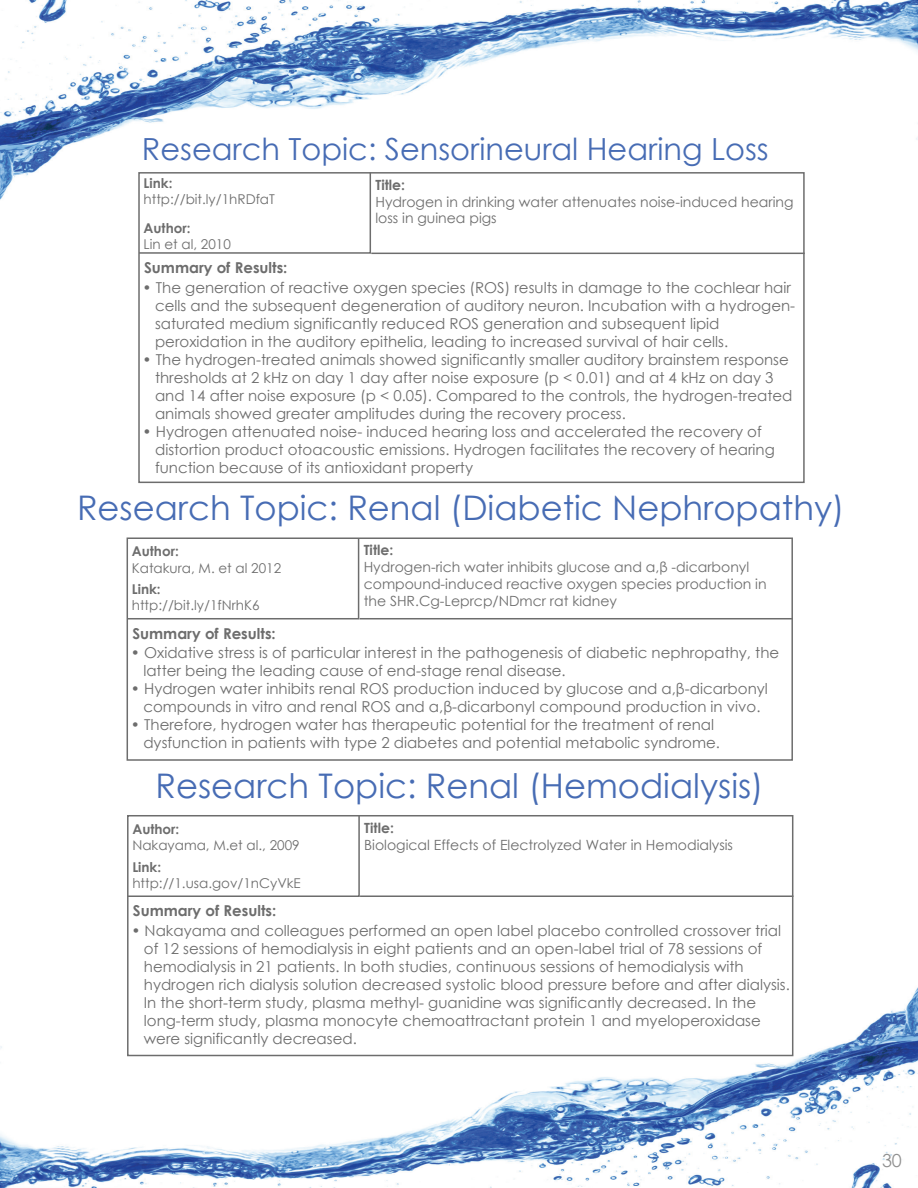
<style>
.page{position:relative;width:918px;height:1188px;background:#fff}
.page>*{position:absolute;margin:0;border:0;box-sizing:border-box;transform-origin:0 0}
.t1{font:33.9px "Century Gothic";color:#476cb4}
.t2{font:30.45px "Century Gothic";color:#476cb4}
.t3{font:18px "Century Gothic";color:#8f8f8f}
.t4{font:15px/18px "Century Gothic";color:#6d6d6d}
.t5{font:700 15px "Century Gothic";color:#6d6d6d}
.t6{font:14.1px/16.8px "Century Gothic";color:#6d6d6d}
.t7{font:13.5px/16.2px "Century Gothic";color:#6d6d6d}
.s1{font-weight:700}
</style>
<div class="page">
<img style="left:0;top:1px;width:918px;height:199px">
<hr style="left:0;top:0;width:918px;height:1px;background:#5d5d5d">
<img style="left:0;top:987px;width:918px;height:201px">
<div style="left:159px;top:1111px;width:263px;height:14px;background:#fff"></div>
<svg style="left:126px;top:537px;width:667px;height:224px"></svg>
<svg style="left:126px;top:537px;width:234px;height:83px"></svg>
<hr style="left:360px;top:618px;width:433px;height:1px;background:#6d6d6d">
<svg style="left:126px;top:815px;width:668px;height:242px"></svg>
<svg style="left:126px;top:815px;width:235px;height:83px"></svg>
<hr style="left:360px;top:895px;width:433px;height:2px;background:#6d6d6d">
<svg style="left:138px;top:171px;width:667px;height:313px"></svg>
<svg style="left:138px;top:171px;width:234px;height:83px"></svg>
<hr style="left:371px;top:253px;width:434px;height:1px;background:#6d6d6d">
<p class="t2" style="left:142px;top:128px;width:628px">Research Topic: Sensorineural Hearing Loss</p>
<p class="t6" style="left:375px;top:176px;width:420px"><span class="s1">Title:<br></span>Hydrogen in drinking water attenuates noise-induced hearing loss in guinea pigs</p>
<p class="t7" style="left:144px;top:219px;width:89px"><span class="s1">Author:<br></span>Lin et al, 2010</p>
<p class="t5" style="left:144px;top:256px;width:145px">Summary of Results:</p>
<p class="t7" style="left:144px;top:175px;width:133px"><span class="s1">Link: </span>http://bit.ly/1hRDfaT</p>
<p class="t4" style="left:155px;top:278px;width:642px;text-indent:-12px">• The generation of reactive oxygen species (ROS) results in damage to the cochlear hair cells and the subsequent degeneration of auditory neuron. Incubation with a hydrogen&shy;saturated medium significantly reduced ROS generation and subsequent lipid peroxidation in the auditory epithelia, leading to increased survival of hair cells.</p>
<p class="t4" style="left:155px;top:350px;width:639px;text-indent:-12px">• The hydrogen-treated animals showed significantly smaller auditory brainstem response thresholds at 2 kHz on day 1 day after noise exposure (p &lt; 0.01) and at 4 kHz on day 3 and 14 after noise exposure (p &lt; 0.05). Compared to the controls, the hydrogen-treated animals showed greater amplitudes during the recovery process.</p>
<p class="t4" style="left:155px;top:422px;width:621px;text-indent:-12px">• Hydrogen attenuated noise- induced hearing loss and accelerated the recovery of distortion product otoacoustic emissions. Hydrogen facilitates the recovery of hearing function because of its antioxidant property</p>
<p class="t1" style="left:77px;top:484px;width:769px">Research Topic: Renal (Diabetic Nephropathy)</p>
<p class="t6" style="left:364px;top:541px;width:404px"><span class="s1">Title:<br></span>Hydrogen-rich water inhibits glucose and α,β -dicarbonyl compound-induced reactive oxygen species production in the SHR.Cg-Leprcp/NDmcr rat kidney</p>
<p class="t7" style="left:132px;top:543px;width:151px"><span class="s1">Author:<br></span>Katakura, M. et al 2012</p>
<p class="t7" style="left:132px;top:581px;width:129px"><span class="s1">Link: </span>http://bit.ly/1fNrhK6</p>
<p class="t4" style="left:143px;top:644px;width:637px;text-indent:-12px">• Oxidative stress is of particular interest in the pathogenesis of diabetic nephropathy, the latter being the leading cause of end-stage renal disease.</p>
<p class="t4" style="left:131px;top:680px;width:638px;text-align:center">• Hydrogen water inhibits renal ROS production induced by glucose and α,β-dicarbonyl compounds in vitro and renal ROS and α,β-dicarbonyl compound production in vivo.</p>
<p class="t4" style="left:143px;top:716px;width:578px;text-indent:-12px">• Therefore, hydrogen water has therapeutic potential for the treatment of renal dysfunction in patients with type 2 diabetes and potential metabolic syndrome.</p>
<p class="t1" style="left:156px;top:762px;width:610px">Research Topic: Renal (Hemodialysis)</p>
<p class="t6" style="left:364px;top:819px;width:370px"><span class="s1">Title:<br></span>Biological Effects of Electrolyzed Water in Hemodialysis</p>
<p class="t5" style="left:132px;top:622px;width:145px">Summary of Results:</p>
<p class="t7" style="left:132px;top:821px;width:169px"><span class="s1">Author:<br></span>Nakayama, M.et al., 2009</p>
<p class="t7" style="left:132px;top:858px;width:170px"><span class="s1">Link: </span>http://1.usa.gov/1nCyVkE</p>
<p class="t4" style="left:144px;top:921px;width:648px;text-indent:-12px">• Nakayama and colleagues performed an open label placebo controlled crossover trial of 12 sessions of hemodialysis in eight patients and an open-label trial of 78 sessions of hemodialysis in 21 patients. In both studies, continuous sessions of hemodialysis with hydrogen rich dialysis solution decreased systolic blood pressure before and after dialysis.<br>In the short-term study, plasma methyl- guanidine was significantly decreased. In the long-term study, plasma monocyte chemoattractant protein 1 and myeloperoxidase were significantly decreased.</p>
<p class="t5" style="left:133px;top:899px;width:145px">Summary of Results:</p>
<p class="t3" style="left:882px;top:1148px;width:21px">30</p>
</div>
